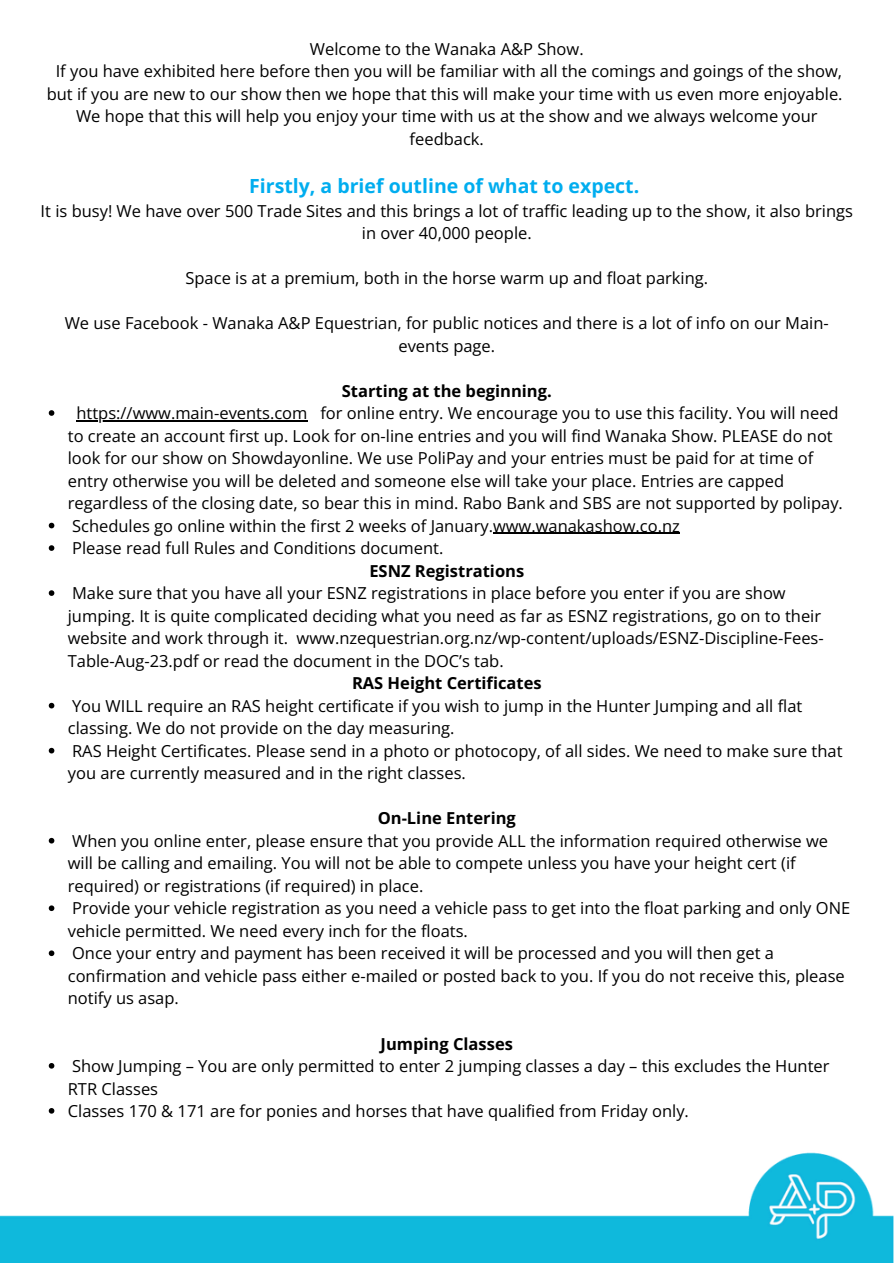
<style>
.page{position:relative;width:894px;height:1264px;background:#fff}
.page>*{position:absolute;margin:0;border:0;box-sizing:border-box;transform-origin:0 0}
.t1{font:700 19.5px "Open Sans";color:#00adef}
.t2{font:16.5px/22.5px "Open Sans";color:#000}
.t3{font:700 16.5px "Open Sans";color:#000}
.s1{font-weight:700}
</style>
<div class="page">
<img style="left:0;top:410px;width:893px;height:852px">
<p class="t2" style="left:310px;top:37px;width:275px">Welcome to the Wanaka A&amp;P Show.</p>
<p class="t2" style="left:47px;top:59px;width:797px;text-align:center">If you have exhibited here before then you will be familiar with all the comings and goings of the show, but if you are new to our show then we hope that this will make your time with us even more enjoyable.</p>
<p class="t2" style="left:76px;top:104px;width:742px;text-align:center">We hope that this will help you enjoy your time with us at the show and we always welcome your feedback.</p>
<p class="t1" style="left:249px;top:172px;width:391px">Firstly, a brief outline of what to expect.</p>
<p class="t2" style="left:41px;top:199px;width:813px;text-align:center">It is busy! We have over 500 Trade Sites and this brings a lot of traffic leading up to the show, it also brings in over 40,000 people.</p>
<p class="t2" style="left:185px;top:266px;width:524px">Space is at a premium, both in the horse warm up and float parking.</p>
<p class="t2" style="left:65px;top:311px;width:765px;text-align:center">We use Facebook - Wanaka A&amp;P Equestrian, for public notices and there is a lot of info on our Main&shy;events page.</p>
<p class="t3" style="left:342px;top:379px;width:211px">Starting at the beginning.</p>
<p class="t2" style="left:68px;top:401px;width:776px;text-indent:9px">https://www.main-events.com for online entry. We encourage you to use this facility. You will need to create an account first up. Look for on-line entries and you will find Wanaka Show. PLEASE do not look for our show on Showdayonline. We use PoliPay and your entries must be paid for at time of entry otherwise you will be deleted and someone else will take your place. Entries are capped regardless of the closing date, so bear this in mind. Rabo Bank and SBS are not supported by polipay.</p>
<p class="t2" style="left:72px;top:514px;width:609px">Schedules go online within the first 2 weeks of January.www.wanakashow.co.nz</p>
<p class="t2" style="left:369px;top:536px;width:156px;text-indent:-297px">Please read full Rules and Conditions document.<br><span class="s1">ESNZ Registrations</span></p>
<h1 class="t2" style="left:68px;top:581px;width:757px">Make sure that you have all your ESNZ registrations in place before you enter if you are show jumping. It is quite complicated deciding what you need as far as ESNZ registrations, go on to their website and work through it. www.nzequestrian.org.nz/wp-content/uploads/ESNZ-Discipline-Fees-Table-Aug-23.pdf or read the document in the DOC’s tab.</h1>
<p class="t3" style="left:352px;top:671px;width:191px">RAS Height Certificates</p>
<h1 class="t2" style="left:68px;top:694px;width:736px">You WILL require an RAS height certificate if you wish to jump in the Hunter Jumping and all flat classing. We do not provide on the day measuring.</h1>
<p class="t2" style="left:68px;top:739px;width:776px">RAS Height Certificates. Please send in a photo or photocopy, of all sides. We need to make sure that you are currently measured and in the right classes.</p>
<p class="t3" style="left:377px;top:806px;width:140px">On-Line Entering</p>
<h1 class="t2" style="left:68px;top:829px;width:761px">When you online enter, please ensure that you provide ALL the information required otherwise we will be calling and emailing. You will not be able to compete unless you have your height cert (if required) or registrations (if required) in place.</h1>
<p class="t2" style="left:68px;top:896px;width:783px">Provide your vehicle registration as you need a vehicle pass to get into the float parking and only ONE vehicle permitted. We need every inch for the floats.</p>
<p class="t2" style="left:68px;top:941px;width:778px">Once your entry and payment has been received it will be processed and you will then get a confirmation and vehicle pass either e-mailed or posted back to you. If you do not receive this, please notify us asap.</p>
<p class="t3" style="left:380px;top:1031px;width:134px">Jumping Classes</p>
<h1 class="t2" style="left:68px;top:1054px;width:763px">Show Jumping – You are only permitted to enter 2 jumping classes a day – this excludes the Hunter<br>RTR Classes</h1>
<p class="t2" style="left:68px;top:1099px;width:622px">Classes 170 &amp; 171 are for ponies and horses that have qualified from Friday only.</p>
</div>
